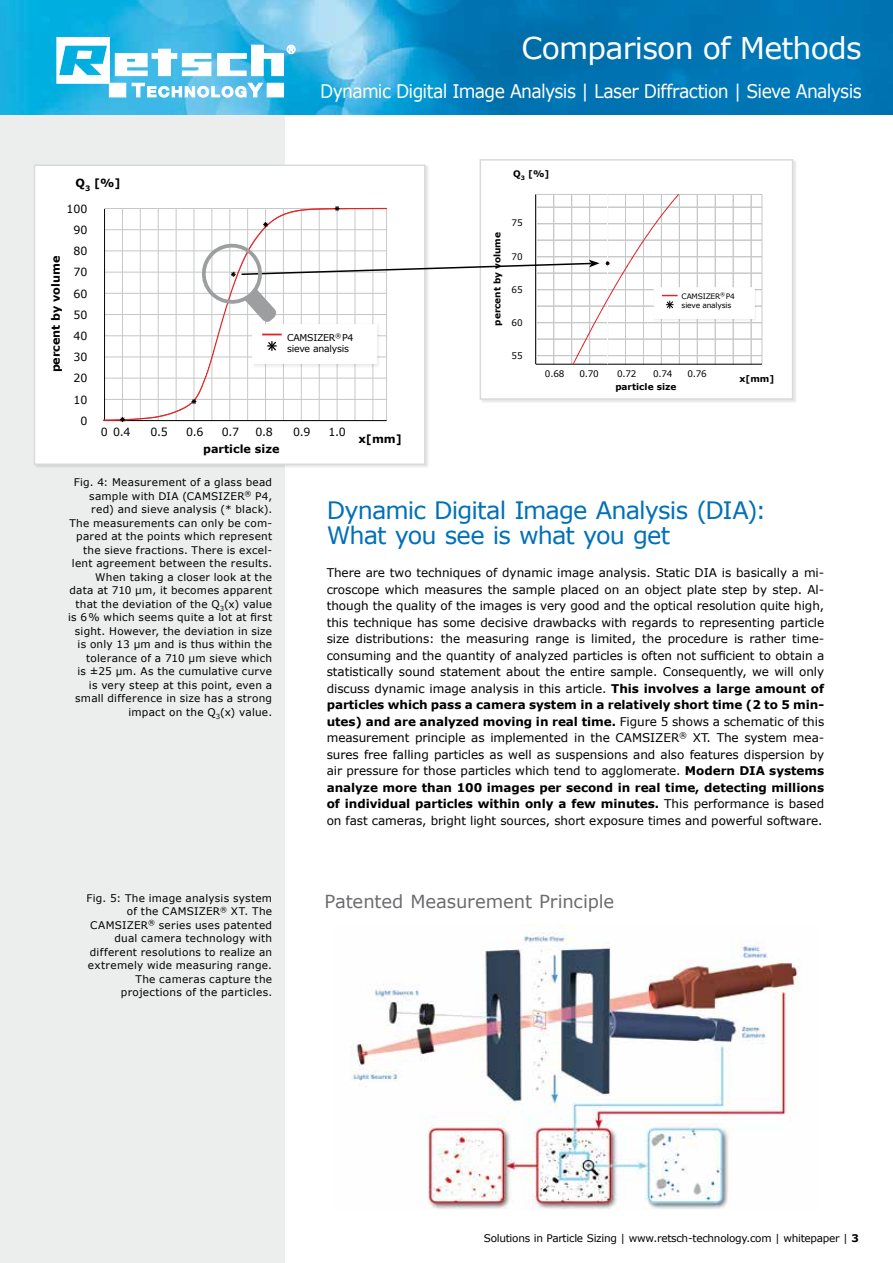
<style>
.page{position:relative;width:893px;height:1263px;background:#fff}
.page>*{position:absolute;margin:0;border:0;box-sizing:border-box;transform-origin:0 0}
.t1{font:30px "Verdana";letter-spacing:-.025em;color:#fff}
.t2{font:24px/25.5px "Verdana";letter-spacing:-.035em;color:#0070b8}
.t3{font:18.75px "Verdana";letter-spacing:-.04em;color:#fff;scale:.92 1}
.t4{font:18px "Verdana";letter-spacing:-.005em;color:#6b6c6e}
.t5{font:12px/16.5px "Verdana";letter-spacing:-.005em;color:#000;text-align:justify}
.t6{font:11.25px/21.1px "Verdana";color:#000;text-align:right}
.t7{font:700 11.25px "Verdana";letter-spacing:-.005em;color:#000}
.t8{font:10.5px/13.5px "Verdana";letter-spacing:.02em;color:#000;text-align:right}
.t9{font:10.5px "Verdana";letter-spacing:-.025em;color:#000}
.t10{font:9.3px/11.2px "Verdana";letter-spacing:-.025em;color:#000}
.t11{font:700 9px "Verdana";letter-spacing:-.005em;color:#000}
.t12{font:9px "Verdana";letter-spacing:-.015em;color:#000}
.t13{font:7.5px/9px "Verdana";letter-spacing:-.025em;color:#000}
.s1{font-weight:700}
</style>
<div class="page">
<div style="left:0;top:0;width:285px;height:1263px;background:#eceded"></div>
<img style="left:0;top:0;width:893px;height:115px">
<img style="left:351px;top:932px;width:449px;height:278px">
<div style="left:34px;top:164px;width:392px;height:302px;background:#fff"></div>
<svg style="left:479px;top:159px;width:315px;height:241px"></svg>
<svg style="left:57px;top:37px;width:238px;height:60px"></svg>
<svg style="left:104px;top:193px;width:651px;height:229px"></svg>
<p class="t7" style="left:75px;top:175px;width:47px">Q<sub>3</sub> [%]</p>
<p class="t6" style="left:66px;top:198px;width:23px">100<br>90<br>80<br>70<br>60<br>50<br>40<br>30<br>20<br>10<br>0</p>
<p class="t7" style="left:48px;top:372px;width:118px;rotate:-90deg">percent by volume</p>
<h1 class="t1" style="left:521px;top:27px;width:342px">Comparison of Methods</h1>
<h3 class="t3" style="left:320px;top:78px;width:590px">Dynamic Digital Image Analysis | Laser Diffraction | Sieve Analysis</h3>
<p class="t10" style="left:287px;top:332px;width:68px">CAMSIZER<sup>®</sup>P4 sieve analysis</p>
<p class="t11" style="left:513px;top:167px;width:38px">Q<sub>3</sub> [%]</p>
<p class="t11" style="left:491px;top:325px;width:95px;rotate:-90deg">percent by volume</p>
<p class="t12" style="left:511px;top:217px;width:13px">75</p>
<p class="t12" style="left:511px;top:250px;width:13px">70</p>
<p class="t12" style="left:511px;top:283px;width:13px">65</p>
<p class="t12" style="left:511px;top:317px;width:13px">60</p>
<p class="t12" style="left:511px;top:350px;width:13px">55</p>
<p class="t13" style="left:682px;top:291px;width:55px">CAMSIZER<sup>®</sup>P4 sieve analysis</p>
<p class="t12" style="left:545px;top:367px;width:21px">0.68</p>
<p class="t12" style="left:579px;top:367px;width:21px">0.70</p>
<p class="t12" style="left:617px;top:367px;width:21px">0.72</p>
<p class="t12" style="left:653px;top:367px;width:21px">0.74</p>
<p class="t12" style="left:687px;top:367px;width:21px">0.76</p>
<p class="t11" style="left:615px;top:380px;width:63px">particle size</p>
<p class="t11" style="left:739px;top:373px;width:36px">x[mm]</p>
<p class="t6" style="left:101px;top:421px;width:31px">0 0.4</p>
<p class="t6" style="left:151px;top:421px;width:19px">0.5</p>
<p class="t6" style="left:186px;top:421px;width:19px">0.6</p>
<p class="t6" style="left:222px;top:421px;width:19px">0.7</p>
<p class="t6" style="left:255px;top:421px;width:19px">0.8</p>
<p class="t6" style="left:293px;top:421px;width:19px">0.9</p>
<p class="t6" style="left:328px;top:421px;width:19px">1.0</p>
<p class="t7" style="left:203px;top:441px;width:78px">particle size</p>
<p class="t7" style="left:358px;top:431px;width:45px">x[mm]</p>
<p class="t8" style="left:68px;top:476px;width:206px">Fig. 4: Measurement of a glass bead sample with DIA (CAMSIZER<sup>®</sup> P4, red) and sieve analysis (* black).<br>The measurements can only be com&shy;pared at the points which represent the sieve fractions. There is excel&shy;lent agreement between the results.<br>When taking a closer look at the<br>data at 710 µm, it becomes apparent that the deviation of the Q<sub>3</sub>(x) value is 6% which seems quite a lot at first sight. However, the deviation in size is only 13 µm and is thus within the tolerance of a 710 µm sieve which<br>is ±25 µm. As the cumulative curve is very steep at this point, even a small difference in size has a strong impact on the Q<sub>3</sub>(x) value.</p>
<h2 class="t2" style="left:327px;top:497px;width:441px">Dynamic Digital Image Analysis (DIA):<br>What you see is what you get</h2>
<p class="t5" style="left:327px;top:564px;width:499px">There are two techniques of dynamic image analysis. Static DIA is basically a mi&shy;croscope which measures the sample placed on an object plate step by step. Al&shy;though the quality of the images is very good and the optical resolution quite high, this technique has some decisive drawbacks with regards to representing particle size distributions: the measuring range is limited, the procedure is rather time&shy;consuming and the quantity of analyzed particles is often not sufficient to obtain a statistically sound statement about the entire sample. Consequently, we will only discuss dynamic image analysis in this article. <span class="s1">This involves a large amount of particles which pass a camera system in a relatively short time (2 to 5 min&shy;utes) and are analyzed moving in real time.</span> Figure 5 shows a schematic of this measurement principle as implemented in the CAMSIZER<sup>®</sup> XT. The system mea&shy;sures free falling particles as well as suspensions and also features dispersion by air pressure for those particles which tend to agglomerate. <span class="s1">Modern DIA systems analyze more than 100 images per second in real time, detecting millions of individual particles within only a few minutes.</span> This performance is based on fast cameras, bright light sources, short exposure times and powerful software.</p>
<p class="t8" style="left:86px;top:891px;width:187px">Fig. 5: The image analysis system of the CAMSIZER<sup>®</sup> XT. The<br>CAMSIZER<sup>®</sup> series uses patented dual camera technology with different resolutions to realize an extremely wide measuring range.<br>The cameras capture the projections of the particles.</p>
<h3 class="t4" style="left:324px;top:888px;width:291px">Patented Measurement Principle</h3>
<p class="t9" style="left:484px;top:1231px;width:377px">Solutions in Particle Sizing | www.retsch-technology.com | whitepaper | <span class="s1">3</span></p>
</div>
